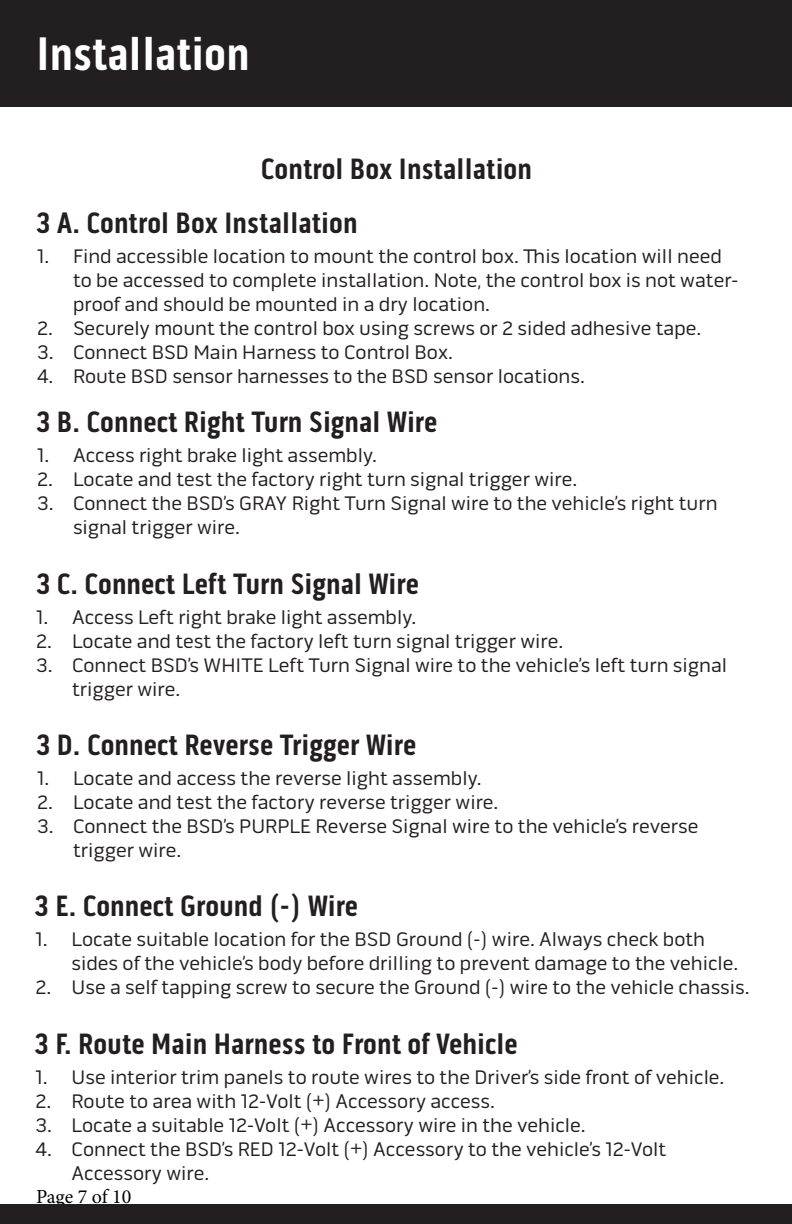
<style>
.page{position:relative;width:792px;height:1224px;background:#fff}
.page>*{position:absolute;margin:0;border:0;box-sizing:border-box;transform-origin:0 0}
.t1{font:700 48px "Pill Gothic 300 mg";color:#fff}
.t2{font:700 30px "Pill Gothic 300 mg";color:#231f20}
.t3{font:20px/24px "Pill Gothic 600 mg";color:#231f20}
.t4{font:20px "Minion Pro";letter-spacing:-.01em;color:#000}
</style>
<div class="page">
<div style="left:0;top:0;width:792px;height:107px;background:#231f20"></div>
<div style="left:0;top:1205px;width:792px;height:19px;background:#231f20"></div>
<p class="t1" style="left:36px;top:26px;width:215px">Installation</p>
<p class="t2" style="left:261px;top:151px;width:273px">Control Box Installation</p>
<p class="t2" style="left:36px;top:205px;width:323px">3 A. Control Box Installation</p>
<p class="t3" style="left:73px;top:244px;width:667px;text-indent:-36px">1. Find accessible location to mount the control box. This location will need to be accessed to complete installation. Note, the control box is not water&shy;proof and should be mounted in a dry location.</p>
<p class="t3" style="left:37px;top:316px;width:666px">2. Securely mount the control box using screws or 2 sided adhesive tape.</p>
<p class="t3" style="left:37px;top:340px;width:417px">3. Connect BSD Main Harness to Control Box.</p>
<p class="t3" style="left:37px;top:364px;width:550px">4. Route BSD sensor harnesses to the BSD sensor locations.</p>
<p class="t2" style="left:36px;top:404px;width:403px">3 B. Connect Right Turn Signal Wire</p>
<p class="t3" style="left:37px;top:444px;width:342px">1. Access right brake light assembly.</p>
<p class="t3" style="left:37px;top:468px;width:542px">2. Locate and test the factory right turn signal trigger wire.</p>
<p class="t3" style="left:73px;top:492px;width:646px;text-indent:-36px">3. Connect the BSD’s GRAY Right Turn Signal wire to the vehicle’s right turn signal trigger wire.</p>
<p class="t2" style="left:36px;top:566px;width:385px">3 C. Connect Left Turn Signal Wire</p>
<p class="t3" style="left:36px;top:605px;width:382px">1. Access Left right brake light assembly.</p>
<p class="t3" style="left:36px;top:629px;width:529px">2. Locate and test the factory left turn signal trigger wire.</p>
<p class="t3" style="left:72px;top:653px;width:657px;text-indent:-36px">3. Connect BSD’s WHITE Left Turn Signal wire to the vehicle’s left turn signal trigger wire.</p>
<p class="t2" style="left:36px;top:727px;width:382px">3 D. Connect Reverse Trigger Wire</p>
<p class="t3" style="left:37px;top:766px;width:446px">1. Locate and access the reverse light assembly.</p>
<p class="t3" style="left:37px;top:790px;width:463px">2. Locate and test the factory reverse trigger wire.</p>
<p class="t3" style="left:73px;top:814px;width:627px;text-indent:-36px">3. Connect the BSD’s PURPLE Reverse Signal wire to the vehicle’s reverse trigger wire.</p>
<p class="t2" style="left:34px;top:888px;width:325px">3 E. Connect Ground (-) Wire</p>
<p class="t3" style="left:72px;top:928px;width:668px;text-indent:-36px">1. Locate suitable location for the BSD Ground (-) wire. Always check both sides of the vehicle’s body before drilling to prevent damage to the vehicle.</p>
<p class="t3" style="left:36px;top:976px;width:716px">2. Use a self tapping screw to secure the Ground (-) wire to the vehicle chassis.</p>
<p class="t2" style="left:34px;top:1026px;width:485px">3 F. Route Main Harness to Front of Vehicle</p>
<p class="t3" style="left:36px;top:1065px;width:691px">1. Use interior trim panels to route wires to the Driver’s side front of vehicle.</p>
<p class="t3" style="left:36px;top:1089px;width:461px">2. Route to area with 12-Volt (+) Accessory access.</p>
<p class="t3" style="left:36px;top:1113px;width:552px">3. Locate a suitable 12-Volt (+) Accessory wire in the vehicle.</p>
<p class="t3" style="left:72px;top:1137px;width:596px;text-indent:-36px">4. Connect the BSD’s RED 12-Volt (+) Accessory to the vehicle’s 12-Volt<br>Accessory wire.</p>
<p class="t4" style="left:36px;top:1183px;width:97px">Page 7 of 10</p>
</div>
